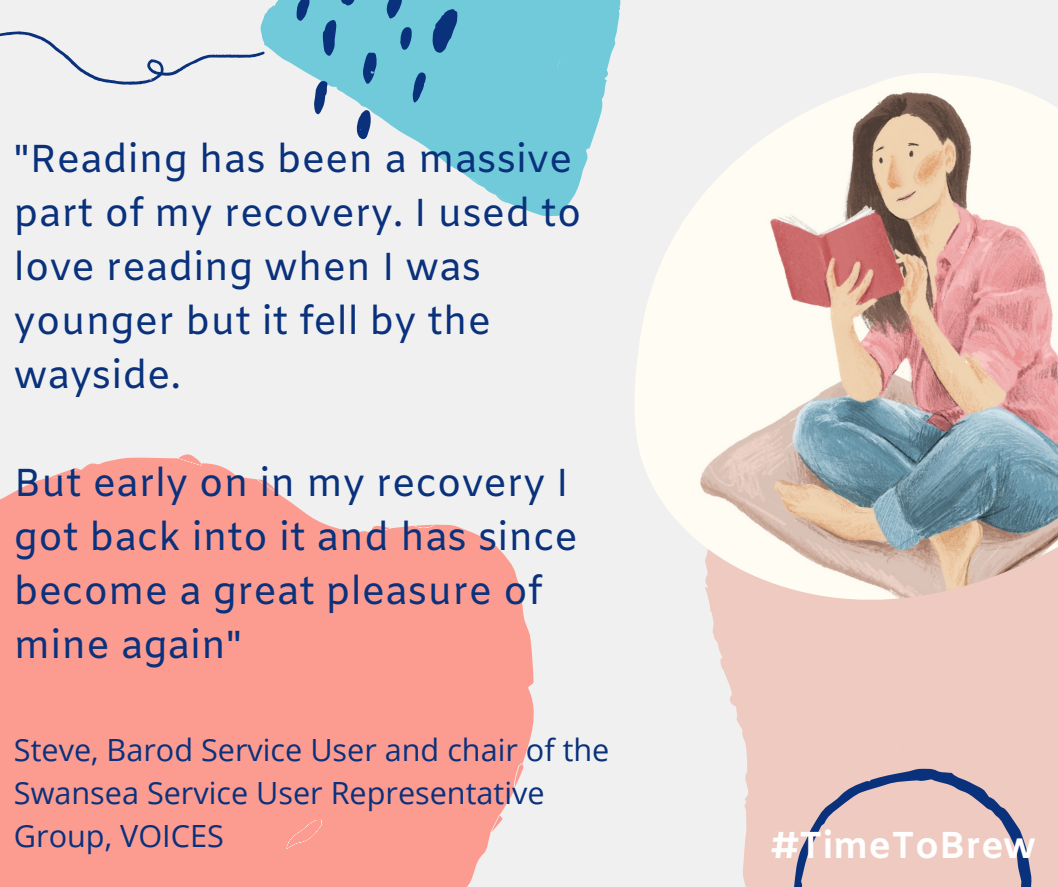
<style>
.page{position:relative;width:1058px;height:887px;background:#fff}
.page>*{position:absolute;margin:0;border:0;box-sizing:border-box;transform-origin:0 0}
.t1{font:39px/54px "Amiko";color:#09317c}
.t2{font:700 37.5px "Amiko";color:#fefefe}
.t3{font:30.6px/42.8px "Open Sans";color:#09317c}
</style>
<div class="page">
<div style="left:0;top:0;width:1058px;height:886px;background:#f1f0f0"></div>
<svg style="left:260px;top:0;width:361px;height:216px;fill:#70cada"></svg>
<svg style="left:709px;top:604px;width:349px;height:282px;background:#efcec6"></svg>
<img style="left:635px;top:73px;width:423px;height:531px">
<svg style="left:0;top:454px;width:534px;height:432px;background:#faa69d"></svg>
<svg style="left:791px;top:768px;width:241px;height:118px;background:#d3b7b8"></svg>
<svg style="left:291px;top:0;width:173px;height:141px"></svg>
<svg style="left:0;top:31px;width:265px;height:54px"></svg>
<p class="t1" style="left:14px;top:134px;width:569px">"Reading has been a massive part of my recovery. I used to love reading when I was younger but it fell by the wayside.</p>
<p class="t1" style="left:14px;top:458px;width:565px">But early on in my recovery I got back into it and has since become a great pleasure of mine again"</p>
<p class="t3" style="left:14px;top:728px;width:597px">Steve, Barod Service User and chair of the<br>Swansea Service User Representative<br>Group, VOICES</p>
<p class="t2" style="left:771px;top:823px;width:266px">#TimeToBrew</p>
</div>
